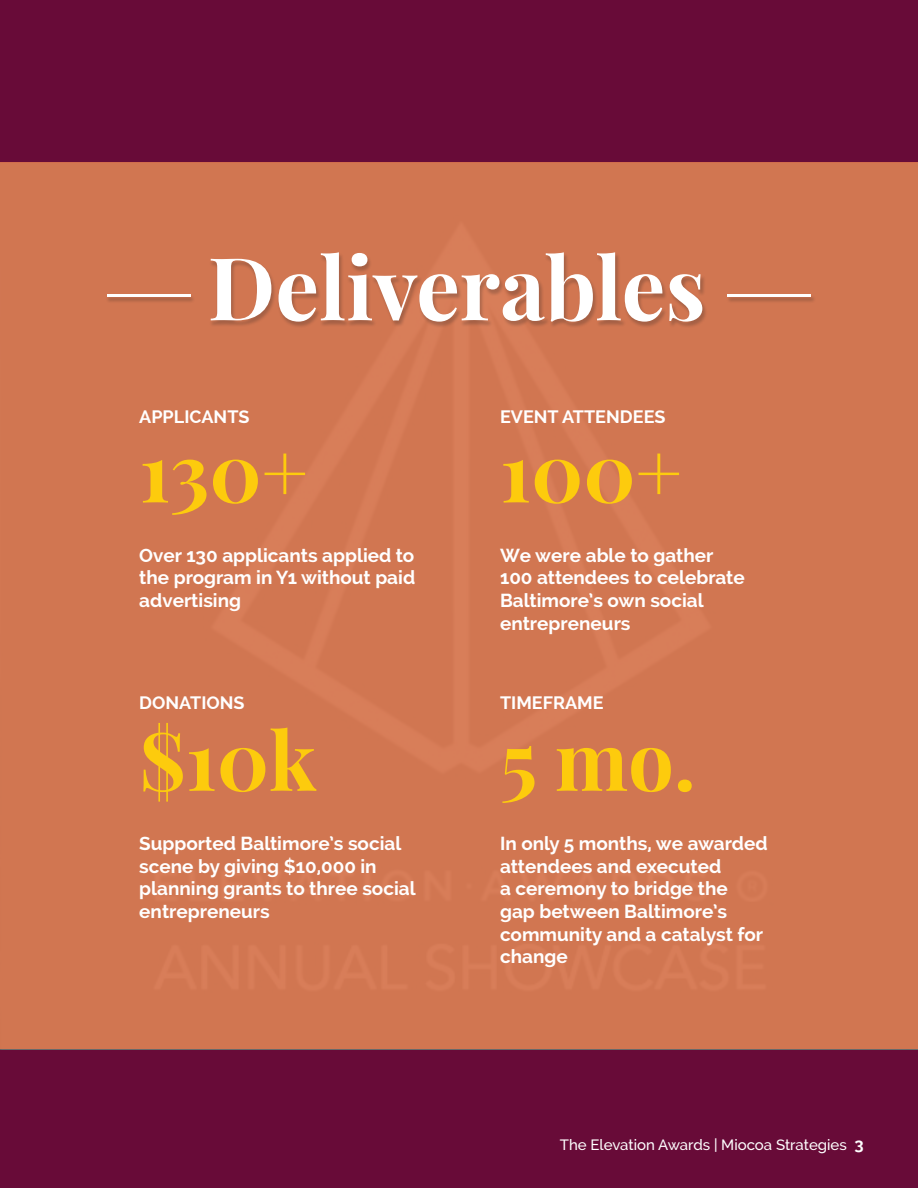
<style>
.page{position:relative;width:918px;height:1188px;background:#680b38}
.page>*{position:absolute;margin:0;border:0;box-sizing:border-box;transform-origin:0 0}
.t1{font:700 87px "Playfair Display";color:#fff}
.t2{font:700 81px "Playfair Display";color:#fdcb0d}
.t3{font:700 18.9px/22.6px "Raleway";color:#fff}
.t4{font:700 18px "Raleway";color:#fff}
.t5{font:500 15px "Raleway";color:#fff}
.s1{font-family:"Abril Fatface";font-weight:400}
.s2{font-weight:700;font-size:16.5px}
</style>
<div class="page">
<div style="left:0;top:163px;width:918px;height:886px;background:#d17651"></div>
<div style="left:105px;top:253px;width:711px;height:75px;background:#231f20;opacity:.25"></div>
<h1 class="t1" style="left:105px;top:233px;width:709px"><span class="s1">—</span> Deliverables <span class="s1">—</span></h1>
<p class="t4" style="left:139px;top:407px;width:112px">APPLICANTS</p>
<h2 class="t2" style="left:139px;top:421px;width:170px">130+</h2>
<p class="t3" style="left:139px;top:544px;width:277px;text-align:justify">Over 130 applicants applied to the program in Y1 without paid advertising</p>
<p class="t4" style="left:139px;top:692px;width:107px">DONATIONS</p>
<h2 class="t2" style="left:139px;top:710px;width:179px">$10k</h2>
<p class="t3" style="left:139px;top:832px;width:278px">Supported Baltimore’s social scene by giving $10,000 in planning grants to three social entrepreneurs</p>
<p class="t4" style="left:500px;top:407px;width:167px">EVENT ATTENDEES</p>
<h2 class="t2" style="left:500px;top:421px;width:184px">100+</h2>
<p class="t3" style="left:500px;top:544px;width:246px">We were able to gather<br>100 attendees to celebrate<br>Baltimore’s own social entrepreneurs</p>
<p class="t4" style="left:500px;top:692px;width:105px">TIMEFRAME</p>
<h2 class="t2" style="left:500px;top:710px;width:197px">5 mo.</h2>
<p class="t3" style="left:500px;top:832px;width:269px">In only 5 months, we awarded attendees and executed<br>a ceremony to bridge the<br>gap between Baltimore’s community and a catalyst for change</p>
<p class="t5" style="left:560px;top:1136px;width:305px">The Elevation Awards | Miocoa Strategies <span class="s2">3</span></p>
</div>
